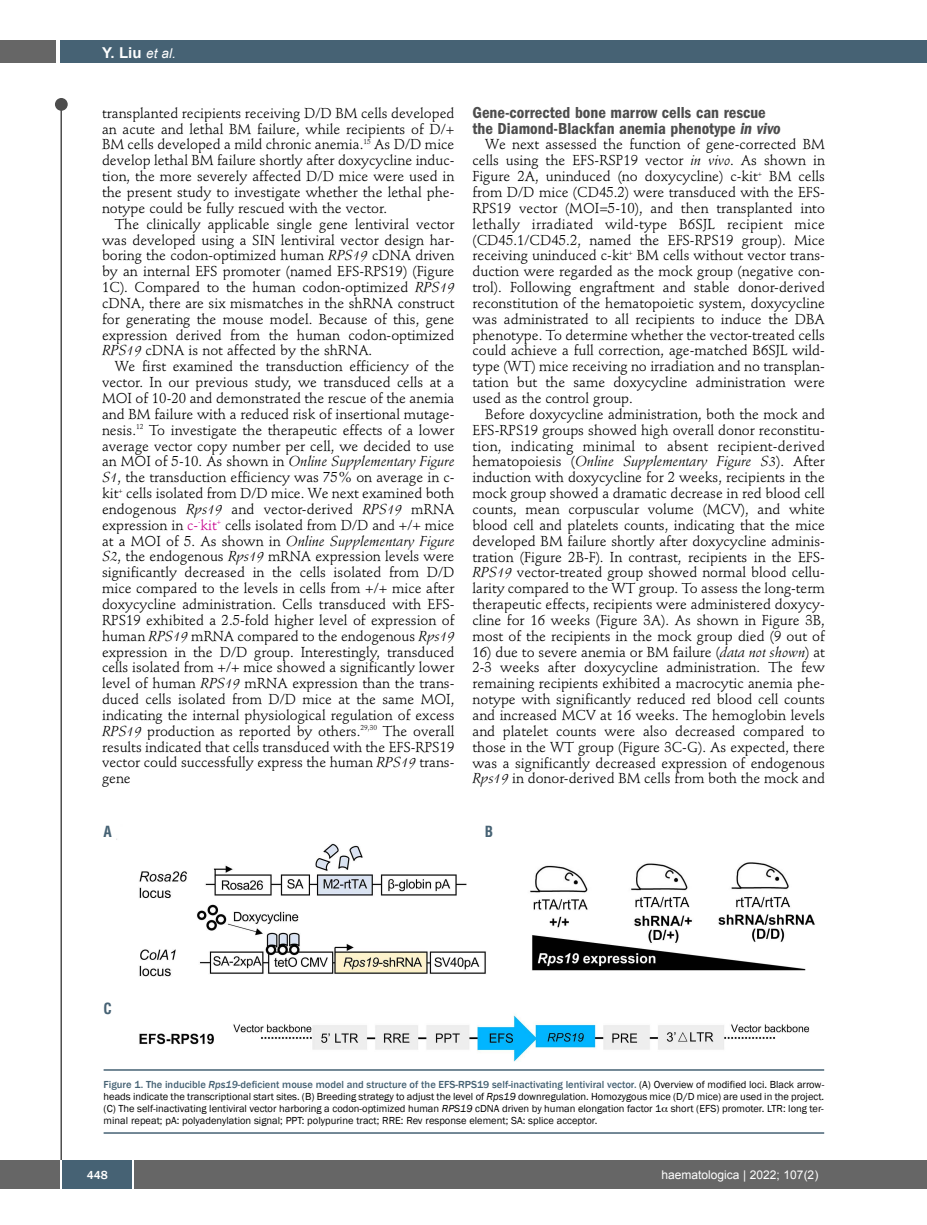
<style>
.page{position:relative;width:927px;height:1225px;background:#fff}
.page>*{position:absolute;margin:0;border:0;box-sizing:border-box;transform-origin:0 0}
.t1{font:600 condensed 16.5px/15.9px "Franklin Gothic";color:#4d4d4d}
.t2{font:700 15px "Arial";color:#fff}
.t3{font:700 condensed 15px "Helvetica";color:#466274}
.t4{font:14.25px/15.9px "Stempel Schneidler";color:#000;text-align:justify}
.t5{font:12px "Arial";color:#fff}
.t6{font:500 12px "Franklin Gothic";color:#fff}
.t7{font:10.5px/12px "Franklin Gothic";color:#000;text-align:justify}
.s1{font-weight:400;font-style:italic;font-size:13.5px}
.s2{font-style:italic}
.s3{color:#c7008d}
.s4{font-weight:500;color:#466274}
.s5{font-weight:500;font-style:italic;color:#466274}
</style>
<div class="page">
<div style="left:911px;top:40px;width:16px;height:22px;background:#466274"></div>
<div style="left:910px;top:1160px;width:17px;height:28px;background:#666"></div>
<div style="left:55px;top:98px;width:13px;height:13px;background:#4d4d4d;border-radius:50%"></div>
<hr style="left:60px;top:101px;width:2px;height:1061px;background:#4d4d4d">
<div style="left:60px;top:40px;width:852px;height:22px;background:#466274"></div>
<div style="left:0;top:40px;width:56px;height:22px;background:#666"></div>
<div style="left:0;top:1160px;width:911px;height:28px;background:#666"></div>
<div style="left:62px;top:1160px;width:71px;height:28px;background:#466274"></div>
<hr style="left:60px;top:1160px;width:2px;height:28px;background:#fff">
<svg style="left:133px;top:1160px;width:1px;height:28px"></svg>
<img style="left:116px;top:838px;width:699px;height:224px">
<hr style="left:104px;top:1069px;width:720px;height:1px;background:#466274">
<hr style="left:104px;top:1132px;width:720px;height:1px;background:#466274">
<p class="t2" style="left:102px;top:44px;width:75px">Y. Liu <span class="s1">et al.</span></p>
<p class="t4" style="left:102px;top:106px;width:354px">transplanted recipients receiving D/D BM cells developed an acute and lethal BM failure, while recipients of D/+ BM cells developed a mild chronic anemia.<sup>15</sup> As D/D mice develop lethal BM failure shortly after doxycycline induc&shy;tion, the more severely affected D/D mice were used in the present study to investigate whether the lethal phe&shy;notype could be fully rescued with the vector.</p>
<p class="t4" style="left:102px;top:217px;width:354px;text-indent:13px">The clinically applicable single gene lentiviral vector was developed using a SIN lentiviral vector design har&shy;boring the codon-optimized human <span class="s2">RPS19</span> cDNA driven by an internal EFS promoter (named EFS-RPS19) (Figure 1C). Compared to the human codon-optimized <span class="s2">RPS19 </span>cDNA, there are six mismatches in the shRNA construct for generating the mouse model. Because of this, gene expression derived from the human codon-optimized <span class="s2">RPS19</span> cDNA is not affected by the shRNA.</p>
<p class="t4" style="left:102px;top:360px;width:354px;text-indent:13px">We first examined the transduction efficiency of the vector. In our previous study, we transduced cells at a MOI of 10-20 and demonstrated the rescue of the anemia and BM failure with a reduced risk of insertional mutage&shy;nesis.<sup>12</sup> To investigate the therapeutic effects of a lower average vector copy number per cell, we decided to use an MOI of 5-10. As shown in <span class="s2">Online Supplementary Figure S1</span>, the transduction efficiency was 75% on average in c&shy;kit<sup>+</sup> cells isolated from D/D mice. We next examined both endogenous <span class="s2">Rps19</span> and vector-derived <span class="s2">RPS19</span> mRNA expression in <span class="s3">c-</span><sup>-</sup><span class="s3">kit</span><sup>+</sup> cells isolated from D/D and +/+ mice at a MOI of 5. As shown in <span class="s2">Online Supplementary Figure S2</span>, the endogenous <span class="s2">Rps19</span> mRNA expression levels were significantly decreased in the cells isolated from D/D mice compared to the levels in cells from +/+ mice after doxycycline administration. Cells transduced with EFS-RPS19 exhibited a 2.5-fold higher level of expression of human <span class="s2">RPS19</span> mRNA compared to the endogenous <span class="s2">Rps19 </span>expression in the D/D group. Interestingly, transduced cells isolated from +/+ mice showed a significantly lower level of human <span class="s2">RPS19</span> mRNA expression than the trans&shy;duced cells isolated from D/D mice at the same MOI, indicating the internal physiological regulation of excess <span class="s2">RPS19</span> production as reported by others.<sup>29,30</sup> The overall results indicated that cells transduced with the EFS-RPS19 vector could successfully express the human <span class="s2">RPS19</span> trans&shy;gene</p>
<p class="t1" style="left:472px;top:106px;width:310px">Gene-corrected bone marrow cells can rescue the Diamond-Blackfan anemia phenotype <span class="s2">in vivo</span></p>
<p class="t4" style="left:472px;top:138px;width:354px;text-indent:13px">We next assessed the function of gene-corrected BM cells using the EFS-RSP19 vector <span class="s2">in vivo</span>. As shown in Figure 2A, uninduced (no doxycycline) c-kit<sup>+</sup> BM cells from D/D mice (CD45.2) were transduced with the EFS-RPS19 vector (MOI=5-10), and then transplanted into lethally irradiated wild-type B6SJL recipient mice (CD45.1/CD45.2, named the EFS-RPS19 group). Mice receiving uninduced c-kit<sup>+</sup> BM cells without vector trans&shy;duction were regarded as the mock group (negative con&shy;trol). Following engraftment and stable donor-derived reconstitution of the hematopoietic system, doxycycline was administrated to all recipients to induce the DBA phenotype. To determine whether the vector-treated cells could achieve a full correction, age-matched B6SJL wild&shy;type (WT) mice receiving no irradiation and no transplan&shy;tation but the same doxycycline administration were used as the control group.</p>
<p class="t4" style="left:472px;top:407px;width:354px;text-indent:13px">Before doxycycline administration, both the mock and EFS-RPS19 groups showed high overall donor reconstitu&shy;tion, indicating minimal to absent recipient-derived hematopoiesis (<span class="s2">Online Supplementary Figure S3</span>). After induction with doxycycline for 2 weeks, recipients in the mock group showed a dramatic decrease in red blood cell counts, mean corpuscular volume (MCV), and white blood cell and platelets counts, indicating that the mice developed BM failure shortly after doxycycline adminis&shy;tration (Figure 2B-F). In contrast, recipients in the EFS-<span class="s2">RPS19</span> vector-treated group showed normal blood cellu&shy;larity compared to the WT group. To assess the long-term therapeutic effects, recipients were administered doxycy&shy;cline for 16 weeks (Figure 3A). As shown in Figure 3B, most of the recipients in the mock group died (9 out of</p>
<p class="t4" style="left:472px;top:645px;width:354px">16) due to severe anemia or BM failure (<span class="s2">data not shown</span>) at 2-3 weeks after doxycycline administration. The few remaining recipients exhibited a macrocytic anemia phe&shy;notype with significantly reduced red blood cell counts and increased MCV at 16 weeks. The hemoglobin levels and platelet counts were also decreased compared to those in the WT group (Figure 3C-G). As expected, there was a significantly decreased expression of endogenous <span class="s2">Rps19</span> in donor-derived BM cells from both the mock and</p>
<p class="t3" style="left:104px;top:825px;width:10px">A</p>
<p class="t3" style="left:485px;top:825px;width:10px">B</p>
<p class="t3" style="left:104px;top:1003px;width:10px">C</p>
<p class="t7" style="left:104px;top:1078px;width:722px"><span class="s4">Figure 1. The inducible</span> <span class="s5">Rps19</span><span class="s4">-deficient mouse model and structure of the EFS-RPS19 self-inactivating lentiviral vector.</span> (A) Overview of modified loci. Black arrow&shy;heads indicate the transcriptional start sites. (B) Breeding strategy to adjust the level of <span class="s2">Rps19</span> downregulation. Homozygous mice (D/D mice) are used in the project. (C) The self-inactivating lentiviral vector harboring a codon-optimized human <span class="s2">RPS19</span> cDNA driven by human elongation factor 1 short (EFS) promoter. LTR: long ter&shy;minal repeat; pA: polyadenylation signal; PPT: polypurine tract; RRE: Rev response element; SA: splice acceptor.</p>
<p class="t6" style="left:87px;top:1167px;width:23px">448</p>
<p class="t5" style="left:661px;top:1168px;width:158px">haematologica | 2022; 107(2)</p>
</div>
